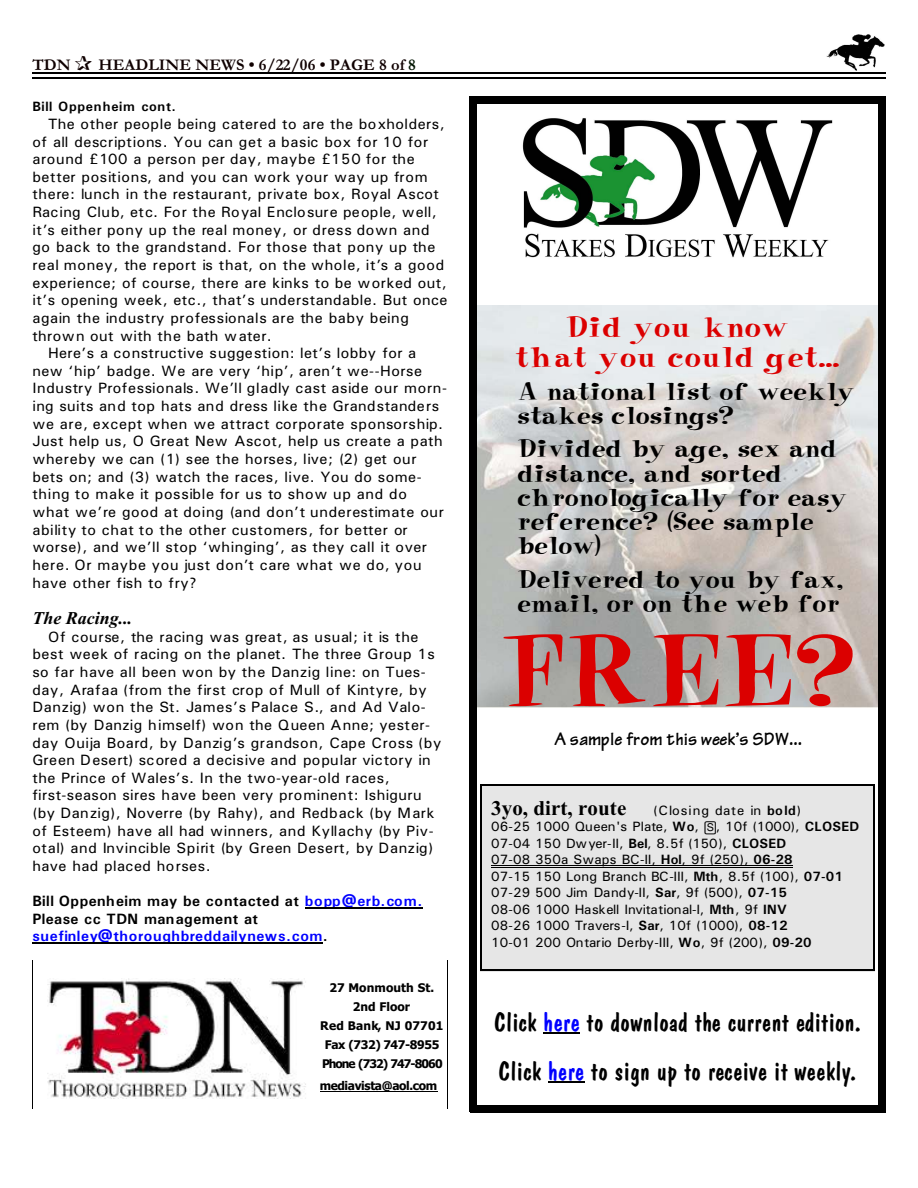
<style>
.page{position:relative;width:918px;height:1188px;background:#fff}
.page>*{position:absolute;margin:0;border:0;box-sizing:border-box;transform-origin:0 0}
.t1{font:108px "Elven Font";color:#db0000}
.t2{font:31.35px/29.7px "Elven Font";letter-spacing:.03em;color:#db0000;text-align:center}
.t3{font:27px/24.2px "Elven Font";letter-spacing:.005em;color:#000}
.t4{font:27px/49.2px "Dom Casual BT";letter-spacing:.01em;color:#000}
.t5{font:700 21px "Times New Roman";letter-spacing:.005em;color:#000}
.t6{font:700 18px "Tech";letter-spacing:.005em;color:#000}
.t7{font:italic 700 18px "Times New Roman";color:#000}
.t8{font:700 16.5px "Garamond";letter-spacing:.005em;color:#0f0000}
.t9{font:15px/17.7px "Univers";letter-spacing:.035em;color:#000}
.t10{font:700 15px/17.4px "Univers";letter-spacing:.03em;color:#000}
.t11{font:15px "Univers";letter-spacing:.01em;color:#000}
.t12{font:13.5px/16.5px "Univers";letter-spacing:.015em;color:#000}
.t13{font:700 13.5px "Univers";letter-spacing:.045em;color:#000}
.t14{font:700 12px/18.9px "Tahoma";color:#000;text-align:center}
.t15{font:700 12px "Tahoma";letter-spacing:-.03em;color:#000}
.s1{color:#001400}
.s2{color:#00f}
.s3{font-weight:700}
.s4{font-family:"Keys"}
</style>
<div class="page">
<img style="left:826px;top:34px;width:59px;height:36px">
<hr style="left:32px;top:72px;width:853px;height:1px;background:#000">
<hr style="left:32px;top:77px;width:853px;height:2px;background:#000">
<img style="left:477px;top:306px;width:401px;height:402px">
<img style="left:522px;top:118px;width:311px;height:140px">
<div style="left:481px;top:784px;width:394px;height:187px;background:#e6e6e6"></div>
<hr style="left:491px;top:866px;width:301px;height:1px;background:#000">
<hr style="left:491px;top:867px;width:301px;height:1px;background:#000">
<hr style="left:481px;top:784px;width:1px;height:187px;background:#000">
<hr style="left:874px;top:784px;width:1px;height:187px;background:#000">
<hr style="left:481px;top:784px;width:394px;height:1px;background:#000">
<hr style="left:481px;top:970px;width:394px;height:1px;background:#000">
<hr style="left:544px;top:1033px;width:36px;height:1px;background:#000">
<hr style="left:548px;top:1082px;width:36px;height:1px;background:#000">
<div style="left:470px;top:97px;width:7px;height:1015px;background:#000"></div>
<div style="left:878px;top:97px;width:7px;height:1015px;background:#000"></div>
<div style="left:470px;top:97px;width:415px;height:7px;background:#000"></div>
<div style="left:470px;top:1105px;width:415px;height:7px;background:#000"></div>
<hr style="left:305px;top:908px;width:117px;height:1px;background:#000">
<hr style="left:32px;top:943px;width:291px;height:1px;background:#000">
<img style="left:47px;top:978px;width:259px;height:120px">
<hr style="left:320px;top:1091px;width:118px;height:1px;background:#000">
<p class="t8" style="left:32px;top:59px;width:40px">TDN</p>
<p class="t8" style="left:98px;top:59px;width:319px">HEADLINE NEWS • 6/22/06 • PAGE 8 of <span class="s1">8</span></p>
<p class="t13" style="left:32px;top:102px;width:145px">Bill Oppenheim cont.</p>
<p class="t9" style="left:48px;top:116px;width:398px">The other people being catered to are the boxholders,</p>
<p class="t9" style="left:32px;top:134px;width:398px">of all descriptions. You can get a basic box for 10 for</p>
<p class="t9" style="left:32px;top:151px;width:384px">around £100 a person per day, maybe £150 for the</p>
<p class="t9" style="left:32px;top:169px;width:397px">better positions, and you can work your way up from</p>
<p class="t9" style="left:32px;top:187px;width:408px">there: lunch in the restaurant, private box, Royal Ascot</p>
<p class="t11" style="left:32px;top:207px;width:406px">Racing Club, etc. For the Royal Enclosure people, well,</p>
<p class="t9" style="left:32px;top:222px;width:399px">it’s either pony up the real money, or dress down and</p>
<p class="t9" style="left:32px;top:240px;width:404px">go back to the grandstand. For those that pony up the</p>
<p class="t9" style="left:32px;top:257px;width:413px">real money, the report is that, on the whole, it’s a good</p>
<p class="t9" style="left:32px;top:275px;width:416px">experience; of course, there are kinks to be worked out,</p>
<p class="t9" style="left:32px;top:293px;width:417px">it’s opening week, etc., that’s understandable. But once</p>
<p class="t9" style="left:32px;top:310px;width:378px">again the industry professionals are the baby being</p>
<p class="t9" style="left:32px;top:328px;width:241px">thrown out with the bath water.</p>
<p class="t9" style="left:48px;top:346px;width:370px">Here’s a constructive suggestion: let’s lobby for a</p>
<p class="t9" style="left:32px;top:363px;width:391px">new ‘hip’ badge. We are very ‘hip’, aren’t we--Horse</p>
<p class="t9" style="left:32px;top:381px;width:416px">Industry Professionals. We’ll gladly cast aside our morn-</p>
<p class="t9" style="left:32px;top:398px;width:408px">ing suits and top hats and dress like the Grandstanders</p>
<p class="t9" style="left:32px;top:416px;width:412px">we are, except when we attract corporate sponsorship.</p>
<p class="t9" style="left:32px;top:434px;width:412px">Just help us, O Great New Ascot, help us create a path</p>
<p class="t9" style="left:32px;top:451px;width:386px">whereby we can (1) see the horses, live; (2) get our</p>
<p class="t9" style="left:32px;top:469px;width:391px">bets on; and (3) watch the races, live. You do some-</p>
<p class="t9" style="left:32px;top:487px;width:376px">thing to make it possible for us to show up and do</p>
<p class="t9" style="left:32px;top:504px;width:413px">what we’re good at doing (and don’t underestimate our</p>
<p class="t9" style="left:32px;top:522px;width:377px">ability to chat to the other customers, for better or</p>
<p class="t9" style="left:32px;top:540px;width:396px">worse), and we’ll stop ‘whinging’, as they call it over</p>
<p class="t9" style="left:32px;top:557px;width:391px">here. Or maybe you just don’t care what we do, you</p>
<p class="t9" style="left:32px;top:575px;width:166px">have other fish to fry?</p>
<p class="t7" style="left:32px;top:612px;width:102px">The Racing...</p>
<p class="t9" style="left:32px;top:629px;width:411px;text-indent:16px">Of course, the racing was great, as usual; it is the best week of racing on the planet. The three Group 1s so far have all been won by the Danzig line: on Tues&shy;day, Arafaa (from the first crop of Mull of Kintyre, by Danzig) won the St. James’s Palace S., and Ad Valo&shy;rem (by Danzig himself) won the Queen Anne; yester&shy;day Ouija Board, by Danzig’s grandson, Cape Cross (by Green Desert) scored a decisive and popular victory in the Prince of Wales’s. In the two-year-old races, first-season sires have been very prominent: Ishiguru (by Danzig), Noverre (by Rahy), and Redback (by Mark of Esteem) have all had winners, and Kyllachy (by Piv&shy;otal) and Invincible Spirit (by Green Desert, by Danzig) have had placed horses.</p>
<p class="t10" style="left:32px;top:894px;width:392px">Bill Oppenheim may be contacted at <span class="s2">bopp@erb.com.<br></span>Please cc TDN management at <span class="s2">suefinley@thoroughbreddailynews.com</span>.</p>
<p class="t14" style="left:320px;top:979px;width:125px">27 Monmouth St.<br>2nd Floor<br>Red Bank, NJ 07701<br>Fax (732) 747-8955<br>Phone (732) 747-8060</p>
<p class="t15" style="left:320px;top:1081px;width:119px">mediavista@aol.com</p>
<h2 class="t2" style="left:515px;top:317px;width:326px">Did you know<br>that you could get...</h2>
<h3 class="t3" style="left:518px;top:382px;width:339px">A national list of weekly stakes closings?</h3>
<h3 class="t3" style="left:518px;top:440px;width:331px">Divided by age, sex and distance, and sorted chronologically for easy reference? (See sample below)</h3>
<h3 class="t3" style="left:518px;top:571px;width:327px">Delivered to you by fax, email, or on the web for</h3>
<h1 class="t1" style="left:500px;top:634px;width:357px">FREE?</h1>
<p class="t6" style="left:554px;top:732px;width:250px">A sample from this week’s SDW...</p>
<h3 class="t5" style="left:491px;top:800px;width:137px">3yo, dirt, route</h3>
<p class="t12" style="left:491px;top:803px;width:369px;text-indent:162px">(Closing date in <span class="s3">bold</span>)<br>06-25 1000 Queen's Plate, <span class="s3">Wo</span>, <span class="s4">S</span>, 10f (1000), <span class="s3">CLOSED </span>07-04 150 Dwyer-II, <span class="s3">Bel</span>, 8.5f (150), <span class="s3">CLOSED<br></span>07-08 350a Swaps BC-II, <span class="s3">Hol</span>, 9f (250), <span class="s3">06-28<br></span>07-15 150 Long Branch BC-III, <span class="s3">Mth</span>, 8.5f (100), <span class="s3">07-01<br></span>07-29 500 Jim Dandy-II, <span class="s3">Sar</span>, 9f (500), <span class="s3">07-15<br></span>08-06 1000 Haskell Invitational-I, <span class="s3">Mth</span>, 9f <span class="s3">INV<br></span>08-26 1000 Travers-I, <span class="s3">Sar</span>, 10f (1000), <span class="s3">08-12<br></span>10-01 200 Ontario Derby-III, <span class="s3">Wo</span>, 9f (200), <span class="s3">09-20</span></p>
<h3 class="t4" style="left:494px;top:999px;width:369px">Click <span class="s2">here</span> to download the current edition.<br>Click <span class="s2">here</span> to sign up to receive it weekly.</h3>
</div>
